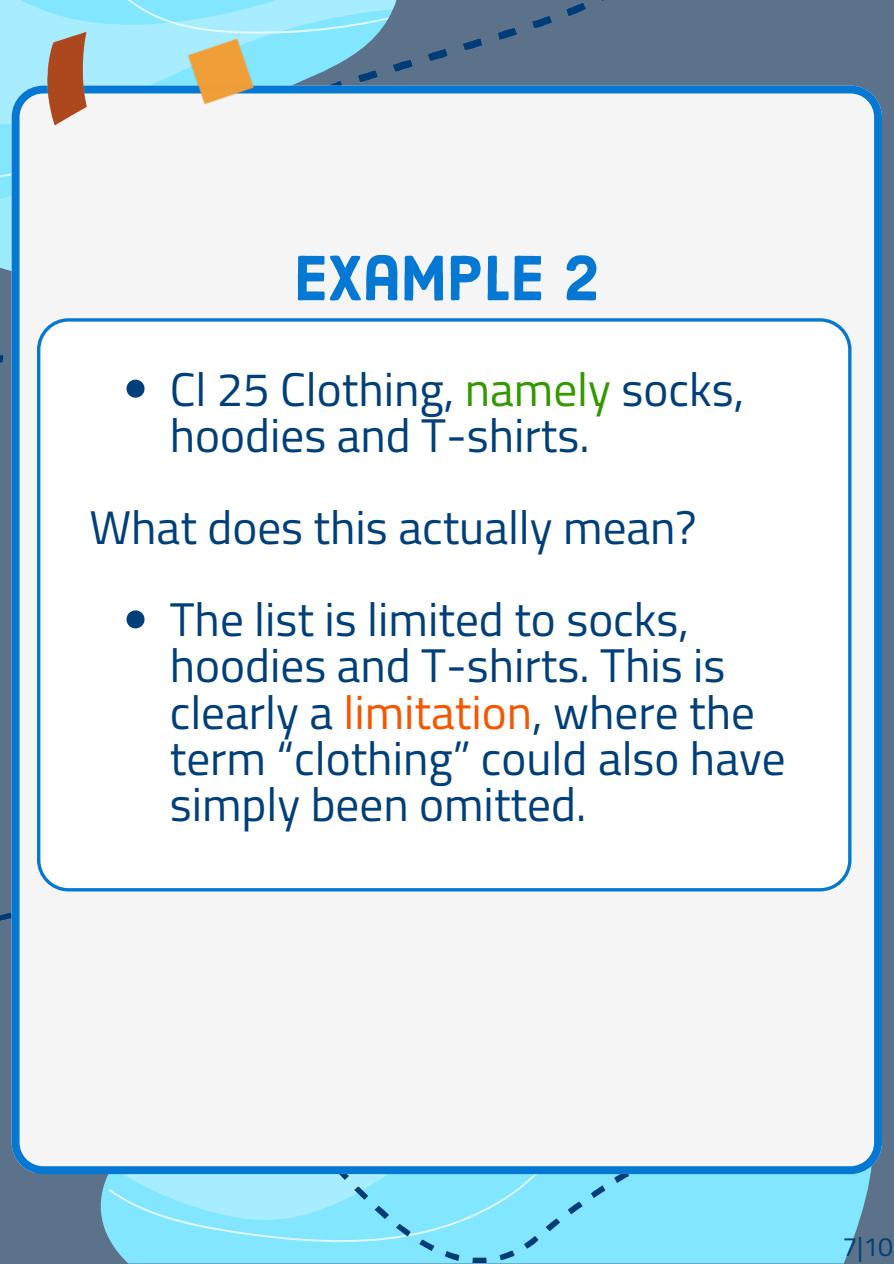
<style>
.page{position:relative;width:894px;height:1264px;background:#fff}
.page>*{position:absolute;margin:0;border:0;box-sizing:border-box;transform-origin:0 0}
.t1{font:63px "Harman Sans";color:#0478d2}
.t2{font:47.25px/46.2px "Titillium Web";color:#003f79}
.t3{font:26.55px "Titillium Web";color:#003f79}
.s1{color:#390}
.s2{color:#f55600}
</style>
<div class="page">
<div style="left:0;top:0;width:893px;height:1263px;background:#5b728a"></div>
<img style="left:0;top:771px;width:847px;height:492px">
<svg style="left:0;top:36px;width:402px;height:66px"></svg>
<svg style="left:0;top:102px;width:12px;height:183px;background:#8cdcf4"></svg>
<svg style="left:0;top:0;width:397px;height:36px;background:#95e5fa"></svg>
<div style="left:12px;top:86px;width:869px;height:1087px;background:#f5f5f5"></div>
<div style="left:37px;top:318px;width:813px;height:573px;background:#fff"></div>
<img style="left:170px;top:20px;width:103px;height:103px">
<img style="left:14px;top:0;width:106px;height:156px">
<svg style="left:126px;top:379px;width:18px;height:18px"></svg>
<svg style="left:126px;top:610px;width:18px;height:18px"></svg>
<p class="t1" style="left:294px;top:253px;width:307px">EXAMPLE 2</p>
<p class="t2" style="left:170px;top:365px;width:576px">Cl 25 Clothing, <span class="s1">namely</span> socks, hoodies and T-shirts.</p>
<h2 class="t2" style="left:89px;top:503px;width:608px">What does this actually mean?</h2>
<p class="t2" style="left:170px;top:595px;width:617px">The list is limited to socks, hoodies and T-shirts. This is clearly a <span class="s2">limitation</span>, where the term “clothing” could also have simply been omitted.</p>
<h1 class="t3" style="left:842px;top:1226px;width:52px">7|10</h1>
</div>
